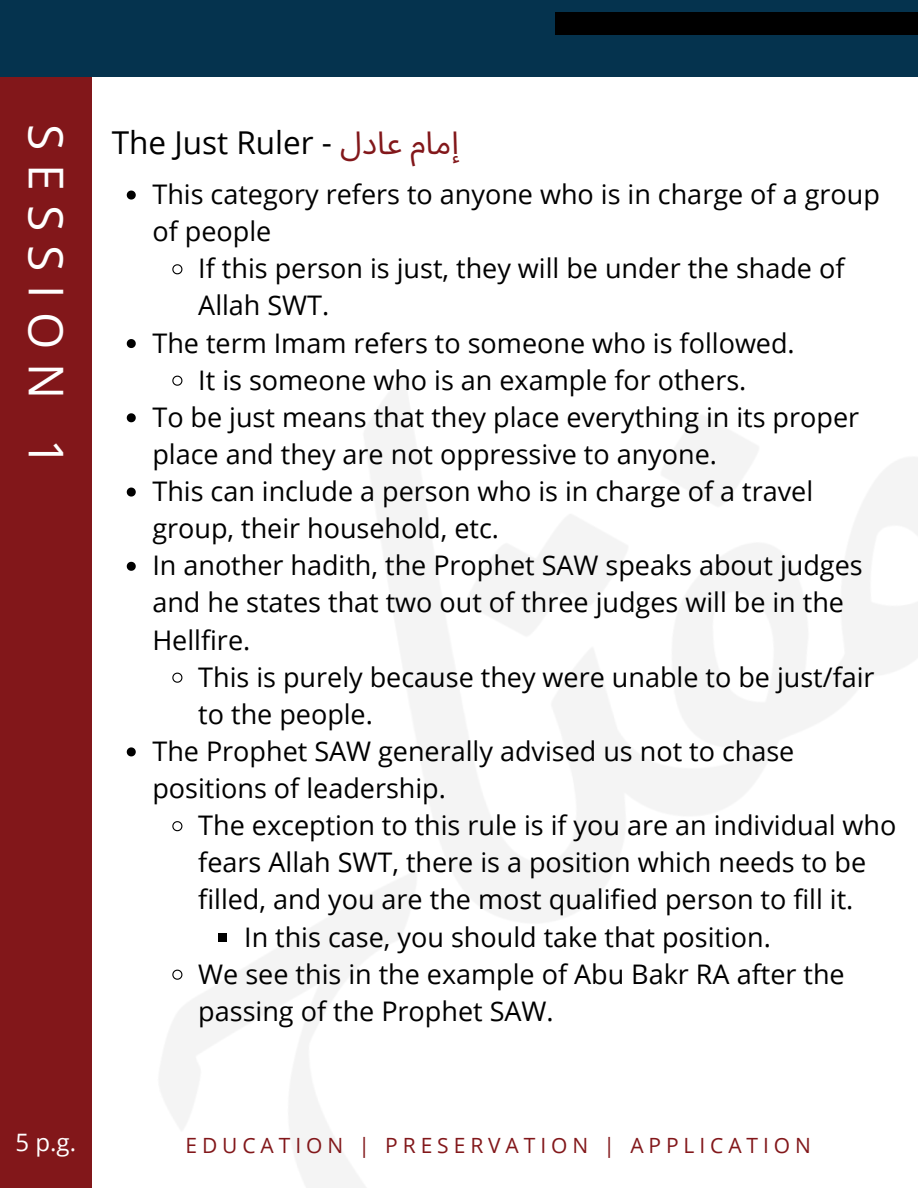
<style>
.page{position:relative;width:918px;height:1188px;background:#fff}
.page>*{position:absolute;margin:0;border:0;box-sizing:border-box;transform-origin:0 0}
.t1{font:48px "Open Sans";letter-spacing:.285em;color:#fff}
.t2{font:31.5px "Open Sans";color:#000}
.t3{font:27px/37.2px "Open Sans";color:#000}
.t4{font:24px "Open Sans";color:#fff}
.t5{font:21px "Open Sans";letter-spacing:.235em;color:#82171a}
.s1{font-family:"Noto Sans Arabic";color:#82171a}
</style>
<div class="page">
<div style="left:0;top:0;width:918px;height:77px;background:#05334e"></div>
<div style="left:555px;top:12px;width:363px;height:23px;background:#000"></div>
<div style="left:0;top:77px;width:92px;height:1111px;background:#82171a"></div>
<svg style="left:127px;top:191px;width:9px;height:9px"></svg>
<svg style="left:172px;top:264px;width:11px;height:11px"></svg>
<svg style="left:127px;top:339px;width:9px;height:9px"></svg>
<svg style="left:172px;top:375px;width:11px;height:11px"></svg>
<svg style="left:127px;top:413px;width:9px;height:9px"></svg>
<svg style="left:127px;top:488px;width:9px;height:9px"></svg>
<svg style="left:127px;top:562px;width:9px;height:9px"></svg>
<svg style="left:172px;top:672px;width:11px;height:11px"></svg>
<svg style="left:127px;top:747px;width:9px;height:9px"></svg>
<svg style="left:172px;top:821px;width:11px;height:11px"></svg>
<div style="left:218px;top:933px;width:9px;height:9px;background:#000"></div>
<svg style="left:172px;top:969px;width:11px;height:11px"></svg>
<p class="t1" style="left:80px;top:124px;width:343px;rotate:90deg">SESSION 1</p>
<p class="t2" style="left:112px;top:120px;width:349px">The Just Ruler - <span class="s1">ل عاد إمام</span></p>
<p class="t3" style="left:152px;top:175px;width:729px">This category refers to anyone who is in charge of a group of people</p>
<p class="t3" style="left:198px;top:249px;width:648px">If this person is just, they will be under the shade of<br>Allah SWT.</p>
<p class="t3" style="left:152px;top:323px;width:644px">The term Imam refers to someone who is followed.</p>
<p class="t3" style="left:198px;top:361px;width:550px">It is someone who is an example for others.</p>
<p class="t3" style="left:152px;top:398px;width:708px">To be just means that they place everything in its proper place and they are not oppressive to anyone.</p>
<p class="t3" style="left:152px;top:472px;width:662px">This can include a person who is in charge of a travel group, their household, etc.</p>
<p class="t3" style="left:152px;top:546px;width:712px">In another hadith, the Prophet SAW speaks about judges and he states that two out of three judges will be in the<br>Hellfire.</p>
<p class="t3" style="left:198px;top:658px;width:678px">This is purely because they were unable to be just/fair to the people.</p>
<p class="t3" style="left:152px;top:732px;width:644px">The Prophet SAW generally advised us not to chase positions of leadership.</p>
<p class="t3" style="left:198px;top:806px;width:700px">The exception to this rule is if you are an individual who fears Allah SWT, there is a position which needs to be filled, and you are the most qualified person to fill it.</p>
<p class="t3" style="left:244px;top:917px;width:528px">In this case, you should take that position.</p>
<p class="t3" style="left:198px;top:955px;width:648px">We see this in the example of Abu Bakr RA after the passing of the Prophet SAW.</p>
<p class="t4" style="left:16px;top:1126px;width:62px">5 p.g.</p>
<p class="t5" style="left:185px;top:1130px;width:627px">EDUCATION | PRESERVATION | APPLICATION</p>
</div>
